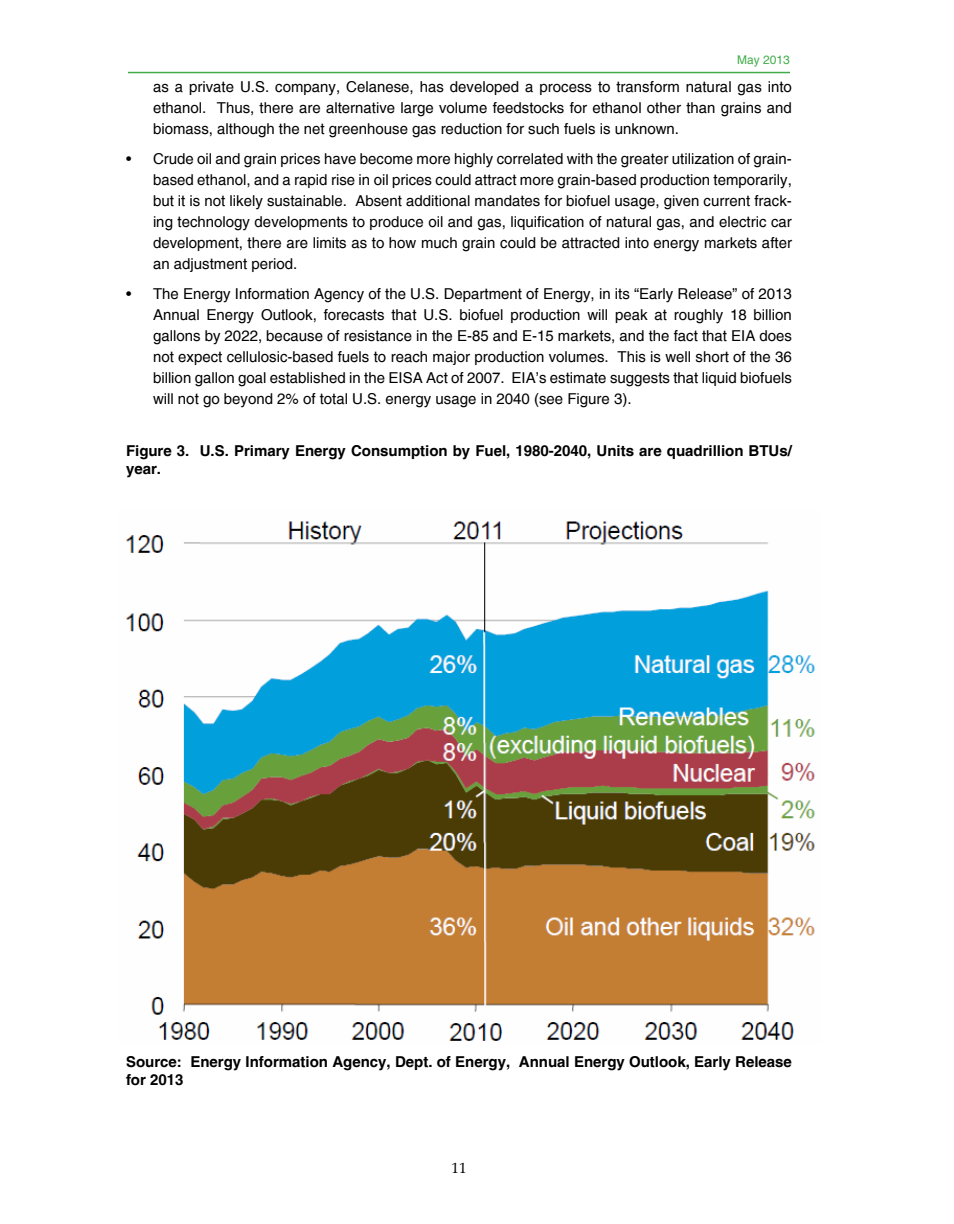
<style>
.page{position:relative;width:954px;height:1224px;background:#fff}
.page>*{position:absolute;margin:0;border:0;box-sizing:border-box;transform-origin:0 0}
.t1{font:15px/21px "Helvetica";color:#000;text-align:justify}
.t2{font:700 15px/18px "Helvetica";color:#000}
.t3{font:15px "Palatino Linotype";color:#000}
.t4{font:12px "Helvetica";color:#41ad49}
</style>
<div class="page">
<hr style="left:128px;top:72px;width:662px;height:1px;background:#41ad49">
<img style="left:126px;top:521px;width:689px;height:520px">
<p class="t4" style="left:737px;top:53px;width:54px">May 2013</p>
<p class="t1" style="left:153px;top:77px;width:640px">as a private U.S. company, Celanese, has developed a process to transform natural gas into ethanol. Thus, there are alternative large volume feedstocks for ethanol other than grains and biomass, although the net greenhouse gas reduction for such fuels is unknown.</p>
<p class="t1" style="left:153px;top:149px;width:641px;text-indent:-27px">• Crude oil and grain prices have become more highly correlated with the greater utilization of grain&shy;based ethanol, and a rapid rise in oil prices could attract more grain-based production temporarily, but it is not likely sustainable. Absent additional mandates for biofuel usage, given current frack&shy;ing technology developments to produce oil and gas, liquification of natural gas, and electric car development, there are limits as to how much grain could be attracted into energy markets after an adjustment period.</p>
<p class="t1" style="left:153px;top:284px;width:640px;text-indent:-27px">• The Energy Information Agency of the U.S. Department of Energy, in its “Early Release” of 2013<br>Annual Energy Outlook, forecasts that U.S. biofuel production will peak at roughly 18 billion gallons by 2022, because of resistance in the E-85 and E-15 markets, and the fact that EIA does not expect cellulosic-based fuels to reach major production volumes. This is well short of the 36 billion gallon goal established in the EISA Act of 2007. EIA’s estimate suggests that liquid biofuels will not go beyond 2% of total U.S. energy usage in 2040 (see Figure 3).</p>
<p class="t2" style="left:126px;top:443px;width:667px">Figure 3. U.S. Primary Energy Consumption by Fuel, 1980-2040, Units are quadrillion BTUs/ year.</p>
<p class="t2" style="left:126px;top:1053px;width:667px">Source: Energy Information Agency, Dept. of Energy, Annual Energy Outlook, Early Release for 2013</p>
<p class="t3" style="left:452px;top:1157px;width:16px">11</p>
</div>
